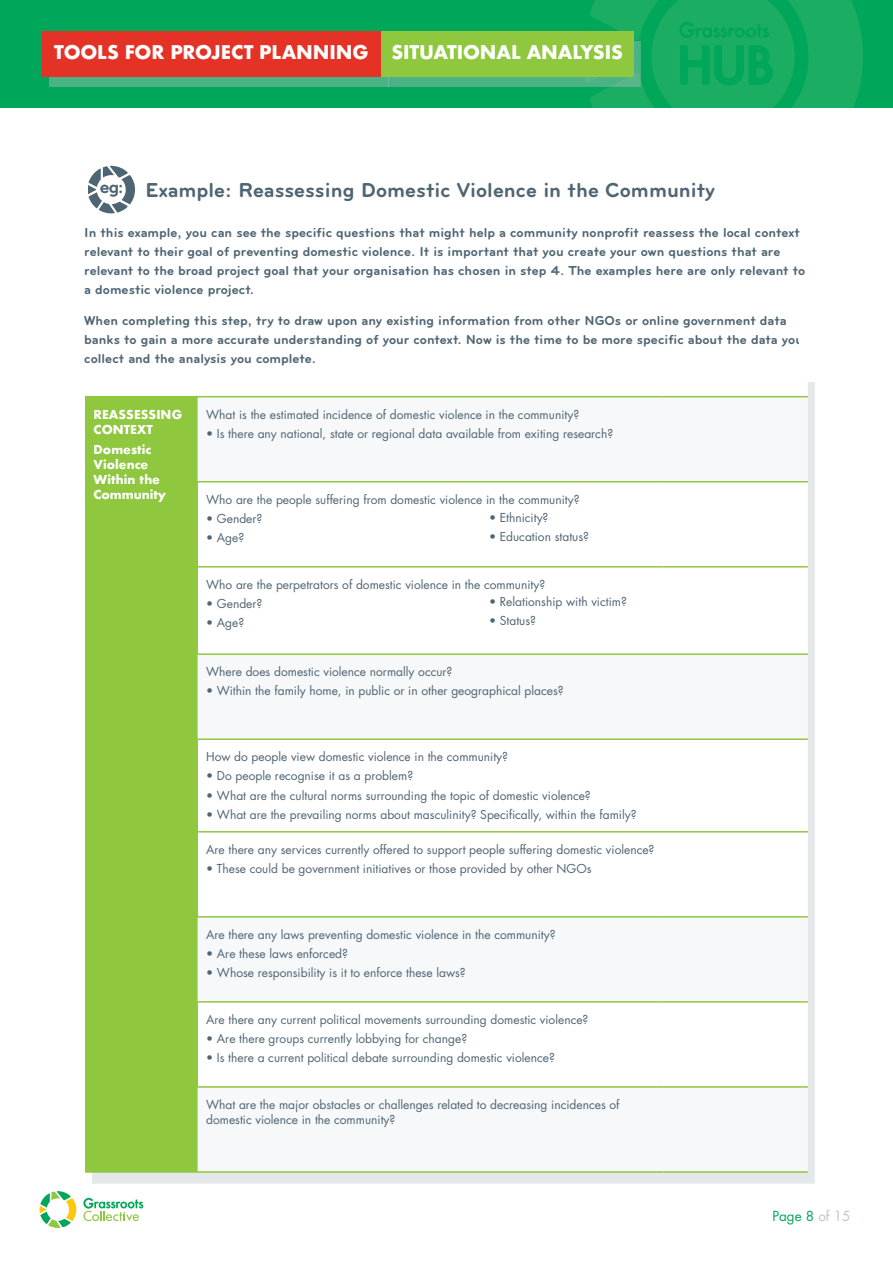
<style>
.page{position:relative;width:893px;height:1263px;background:#fff}
.page>*{position:absolute;margin:0;border:0;box-sizing:border-box;transform-origin:0 0}
.t1{font:700 21px "Bryant";color:#4f6574}
.t2{font:700 18.3px "Futura";letter-spacing:-.01em;color:#fff}
.t3{font:700 13.5px/18.8px "Bryant";color:#4f6574}
.t4{font:13.5px "Futura";color:#00a65a}
.t5{font:12px/15px "Futura";color:#4f6574}
.t6{font:700 12px/15px "Futura";color:#fff}
.s1{color:#bcc5c9}
</style>
<div class="page">
<svg style="left:40px;top:1191px;width:36px;height:37px"></svg>
<svg style="left:83px;top:1198px;width:60px;height:23px"></svg>
<div style="left:92px;top:322px;width:723px;height:861px;background:#e4e8e9"></div>
<div style="left:92px;top:322px;width:716px;height:74px;background:#fff"></div>
<div style="left:85px;top:397px;width:113px;height:775px;background:#8fc73e"></div>
<svg style="left:198px;top:397px;width:610px;height:774px;background:#fafbfb"></svg>
<hr style="left:85px;top:396px;width:113px;height:1px;background:#8fc73e">
<hr style="left:85px;top:1171px;width:113px;height:2px;background:#8fc73e">
<hr style="left:198px;top:396px;width:465px;height:1px;background:#8fc73e">
<hr style="left:663px;top:396px;width:145px;height:1px;background:#8fc73e">
<hr style="left:198px;top:481px;width:465px;height:1px;background:#8fc73e">
<hr style="left:663px;top:481px;width:145px;height:1px;background:#8fc73e">
<hr style="left:198px;top:566px;width:465px;height:1px;background:#8fc73e">
<hr style="left:663px;top:566px;width:145px;height:1px;background:#8fc73e">
<hr style="left:198px;top:653px;width:465px;height:2px;background:#8fc73e">
<hr style="left:663px;top:653px;width:145px;height:2px;background:#8fc73e">
<hr style="left:198px;top:738px;width:465px;height:2px;background:#8fc73e">
<hr style="left:663px;top:738px;width:145px;height:2px;background:#8fc73e">
<hr style="left:198px;top:831px;width:465px;height:1px;background:#8fc73e">
<hr style="left:663px;top:831px;width:145px;height:1px;background:#8fc73e">
<hr style="left:198px;top:916px;width:465px;height:1px;background:#8fc73e">
<hr style="left:663px;top:916px;width:145px;height:1px;background:#8fc73e">
<hr style="left:198px;top:1001px;width:465px;height:2px;background:#8fc73e">
<hr style="left:663px;top:1001px;width:145px;height:2px;background:#8fc73e">
<hr style="left:198px;top:1086px;width:465px;height:2px;background:#8fc73e">
<hr style="left:663px;top:1086px;width:145px;height:2px;background:#8fc73e">
<hr style="left:198px;top:1171px;width:465px;height:2px;background:#8fc73e">
<hr style="left:663px;top:1171px;width:145px;height:2px;background:#8fc73e">
<svg style="left:88px;top:166px;width:47px;height:47px"></svg>
<div style="left:799px;top:295px;width:27px;height:87px;background:#fff"></div>
<div style="left:0;top:0;width:893px;height:107px;background:#00a65a"></div>
<svg style="left:586px;top:0;width:277px;height:107px"></svg>
<div style="left:49px;top:41px;width:340px;height:46px;background:#bcc5c9;opacity:.4"></div>
<div style="left:43px;top:31px;width:339px;height:45px;background:#e53226"></div>
<div style="left:388px;top:41px;width:253px;height:46px;background:#bcc5c9;opacity:.4"></div>
<div style="left:381px;top:31px;width:253px;height:45px;background:#8fc73e"></div>
<h2 class="t2" style="left:54px;top:39px;width:570px">TOOLS FOR PROJECT PLANNING SITUATIONAL ANALYSIS</h2>
<h1 class="t1" style="left:100px;top:178px;width:617px"><sup>eg:</sup> Example: Reassessing Domestic Violence in the Community</h1>
<p class="t3" style="left:84px;top:223px;width:722px">In this example, you can see the specific questions that might help a community nonprofit reassess the local context relevant to their goal of preventing domestic violence. It is important that you create your own questions that are relevant to the broad project goal that your organisation has chosen in step 4. The examples here are only relevant to a domestic violence project.</p>
<p class="t3" style="left:84px;top:311px;width:720px">When completing this step, try to draw upon any existing information from other NGOs or online government data banks to gain a more accurate understanding of your context. Now is the time to be more specific about the data you collect and the analysis you complete.</p>
<p class="t6" style="left:94px;top:407px;width:90px">REASSESSING<br>CONTEXT</p>
<p class="t6" style="left:94px;top:442px;width:74px">Domestic<br>Violence<br>Within the<br>Community</p>
<p class="t5" style="left:206px;top:407px;width:375px">What is the estimated incidence of domestic violence in the community?</p>
<p class="t5" style="left:206px;top:426px;width:409px">• Is there any national, state or regional data available from exiting research?</p>
<p class="t5" style="left:206px;top:492px;width:375px">Who are the people suffering from domestic violence in the community?</p>
<p class="t5" style="left:206px;top:511px;width:58px">• Gender?</p>
<p class="t5" style="left:206px;top:530px;width:40px">• Age?</p>
<p class="t5" style="left:206px;top:577px;width:341px">Who are the perpetrators of domestic violence in the community?</p>
<p class="t5" style="left:206px;top:596px;width:58px">• Gender?</p>
<p class="t5" style="left:206px;top:615px;width:40px">• Age?</p>
<p class="t5" style="left:206px;top:664px;width:248px">Where does domestic violence normally occur?</p>
<p class="t5" style="left:206px;top:684px;width:359px">• Within the family home, in public or in other geographical places?</p>
<p class="t5" style="left:489px;top:510px;width:61px">• Ethnicity?</p>
<p class="t5" style="left:489px;top:530px;width:101px">• Education status?</p>
<p class="t5" style="left:489px;top:594px;width:139px">• Relationship with victim?</p>
<p class="t5" style="left:489px;top:613px;width:48px">• Status?</p>
<p class="t5" style="left:206px;top:749px;width:303px">How do people view domestic violence in the community?</p>
<p class="t5" style="left:206px;top:769px;width:209px">• Do people recognise it as a problem?</p>
<p class="t5" style="left:206px;top:788px;width:386px">• What are the cultural norms surrounding the topic of domestic violence?</p>
<p class="t5" style="left:206px;top:807px;width:432px">• What are the prevailing norms about masculinity? Specifically, within the family?</p>
<p class="t5" style="left:206px;top:842px;width:450px">Are there any services currently offered to support people suffering domestic violence?</p>
<p class="t5" style="left:206px;top:861px;width:387px">• These could be government initiatives or those provided by other NGOs</p>
<p class="t5" style="left:206px;top:927px;width:351px">Are there any laws preventing domestic violence in the community?</p>
<p class="t5" style="left:206px;top:946px;width:143px">• Are these laws enforced?</p>
<p class="t5" style="left:206px;top:965px;width:261px">• Whose responsibility is it to enforce these laws?</p>
<p class="t5" style="left:206px;top:1012px;width:384px">Are there any current political movements surrounding domestic violence?</p>
<p class="t5" style="left:206px;top:1031px;width:263px">• Are there groups currently lobbying for change?</p>
<p class="t5" style="left:206px;top:1050px;width:350px">• Is there a current political debate surrounding domestic violence?</p>
<p class="t5" style="left:206px;top:1097px;width:415px">What are the major obstacles or challenges related to decreasing incidences of domestic violence in the community?</p>
<p class="t4" style="left:772px;top:1207px;width:80px">Page 8 <span class="s1">of 15</span></p>
</div>
